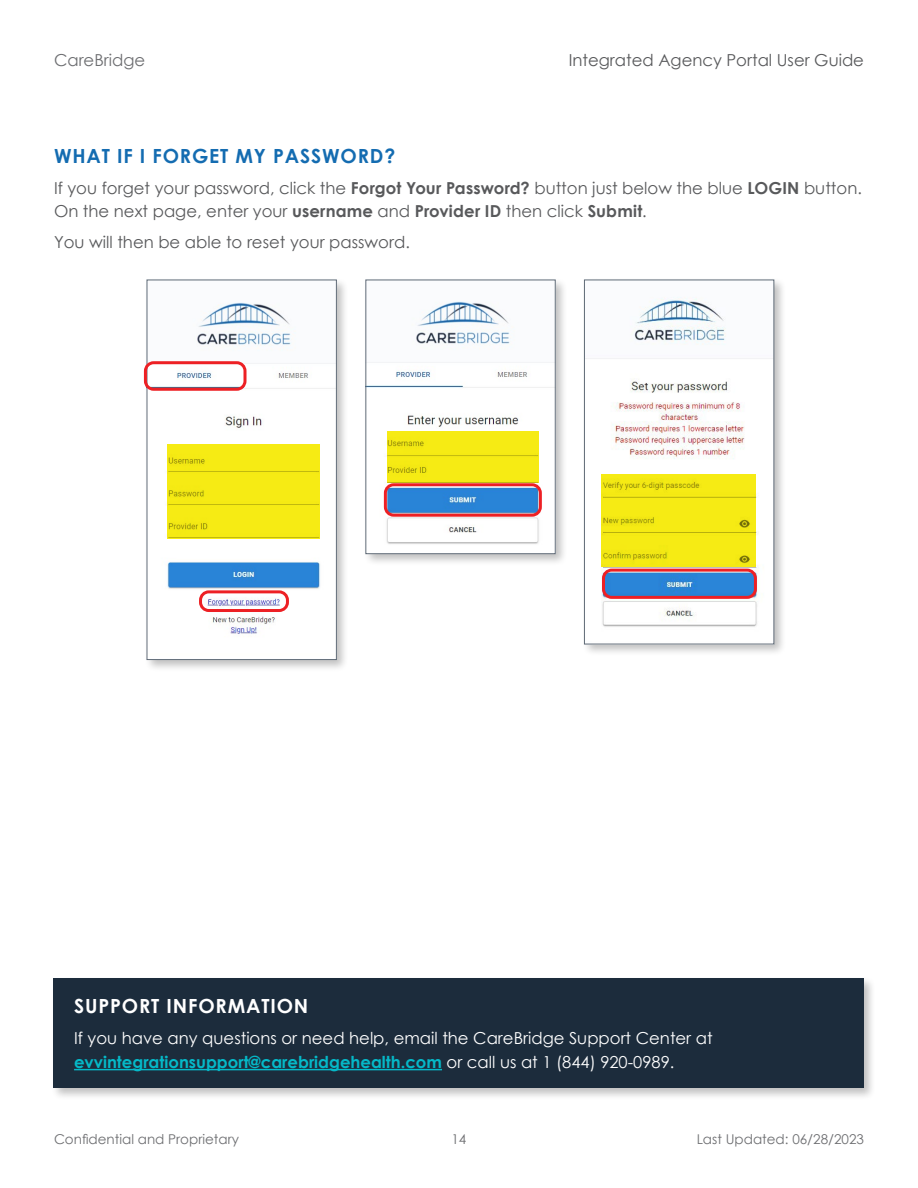
<style>
.page{position:relative;width:918px;height:1188px;background:#fff}
.page>*{position:absolute;margin:0;border:0;box-sizing:border-box;transform-origin:0 0}
.t1{font:700 19.5px "Century Gothic";letter-spacing:.045em;color:#146cb1}
.t2{font:700 19.5px "Century Gothic";letter-spacing:.045em;color:#fff}
.t3{font:16.5px/22.5px "Century Gothic";color:#58595b}
.t4{font:16.5px/24px "Century Gothic";color:#fff}
.t5{font:16.5px "Century Gothic";color:#6d6e71}
.t6{font:13.5px "Century Gothic";color:#6d6e71}
.s1{font-weight:700}
.s2{font-weight:700;color:#05b9c8}
</style>
<div class="page">
<div style="left:144px;top:277px;width:205px;height:395px;background:#000;opacity:.25"></div>
<img style="left:149px;top:282px;width:186px;height:376px">
<div style="left:147px;top:280px;width:190px;height:380px;border:1px solid #606b77"></div>
<div style="left:199px;top:590px;width:90px;height:22px;border:3px solid #ed2024;border-radius:8px"></div>
<div style="left:144px;top:361px;width:103px;height:30px;border:3px solid #ed2024;border-radius:8px"></div>
<div style="left:167px;top:444px;width:152px;height:95px;background:#f6eb14"></div>
<div style="left:582px;top:277px;width:204px;height:379px;background:#000;opacity:.25"></div>
<img style="left:586px;top:282px;width:186px;height:360px">
<div style="left:584px;top:280px;width:190px;height:364px;border:1px solid #606b77"></div>
<div style="left:601px;top:475px;width:155px;height:92px;background:#f6eb14"></div>
<div style="left:602px;top:569px;width:155px;height:30px;border:3px solid #ed2024;border-radius:8px"></div>
<div style="left:363px;top:277px;width:205px;height:290px;background:#000;opacity:.25"></div>
<img style="left:368px;top:282px;width:185px;height:270px">
<div style="left:384px;top:483px;width:158px;height:34px;border:3px solid #ed2024;border-radius:8px"></div>
<div style="left:387px;top:431px;width:151px;height:52px;background:#f6eb14"></div>
<div style="left:51px;top:976px;width:825px;height:125px;background:#000;opacity:.25"></div>
<div style="left:54px;top:978px;width:810px;height:110px;background:#1c2c3c"></div>
<hr style="left:74px;top:1069px;width:368px;height:1px;background:#05b9c8">
<p class="t5" style="left:54px;top:49px;width:93px">CareBridge</p>
<p class="t3" style="left:569px;top:49px;width:297px">Integrated Agency Portal User Guide</p>
<p class="t1" style="left:54px;top:141px;width:343px">WHAT IF I FORGET MY PASSWORD?</p>
<p class="t3" style="left:54px;top:177px;width:809px">If you forget your password, click the <span class="s1">Forgot Your Password?</span> button just below the blue <span class="s1">LOGIN</span> button.<br>On the next page, enter your <span class="s1">username</span> and <span class="s1">Provider ID</span> then click <span class="s1">Submit</span>.</p>
<p class="t3" style="left:54px;top:231px;width:357px">You will then be able to reset your password.</p>
<p class="t2" style="left:74px;top:991px;width:236px">SUPPORT INFORMATION</p>
<p class="t4" style="left:74px;top:1026px;width:640px">If you have any questions or need help, email the CareBridge Support Center at <span class="s2">evvintegrationsupport@carebridgehealth.com</span> or call us at 1 (844) 920-0989.</p>
<p class="t6" style="left:54px;top:1130px;width:187px">Confidential and Proprietary</p>
<p class="t6" style="left:452px;top:1130px;width:16px">14</p>
<p class="t6" style="left:697px;top:1130px;width:169px">Last Updated: 06/28/2023</p>
</div>
